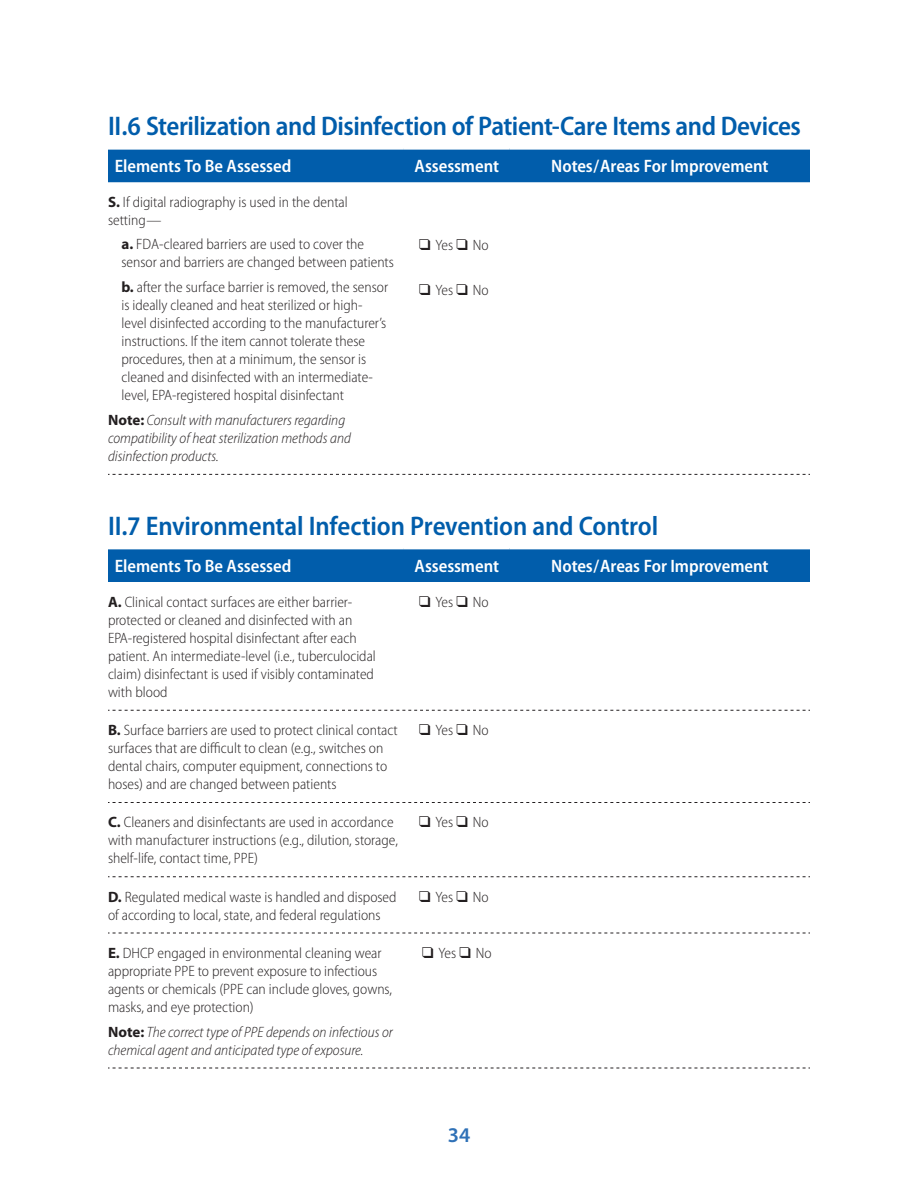
<style>
.page{position:relative;width:918px;height:1188px;background:#fff}
.page>*{position:absolute;margin:0;border:0;box-sizing:border-box;transform-origin:0 0}
.TH_Table__Column_Hea{font:600 semi-condensed 27px "Myriad Pro";letter-spacing:-.015em;color:#015dab}
.t1{font:600 21px "Myriad Pro";color:#2f71b7}
.TH_Table__Column_Hea-2{font:600 semi-condensed 18px "Myriad Pro";letter-spacing:-.005em;color:#fff}
.TD_Table__Data_FL_NE{font:300 semi-condensed 15px/18px "Myriad Pro";color:#231f20}
.TD_Table__Data_FL_NE-2{font:italic 300 semi-condensed 15px/18px "Myriad Pro";color:#231f20}
.TD_Table__Data_FL{font:300 semi-condensed 15px "Myriad Pro";color:#231f20}
.s1{font-weight:700;font-stretch:normal}
.s2{font-weight:700;font-style:normal;font-stretch:normal}
.s3{font-family:"Arial Unicode MS";font-weight:400;font-stretch:normal}
</style>
<div class="page">
<div style="left:108px;top:150px;width:702px;height:32px;background:#015dab"></div>
<svg style="left:108px;top:474px;width:702px;height:1px"></svg>
<div style="left:108px;top:549px;width:702px;height:33px;background:#015dab"></div>
<svg style="left:108px;top:710px;width:702px;height:1px"></svg>
<svg style="left:108px;top:802px;width:702px;height:1px"></svg>
<svg style="left:108px;top:876px;width:702px;height:1px"></svg>
<svg style="left:108px;top:933px;width:702px;height:1px"></svg>
<svg style="left:108px;top:1068px;width:702px;height:1px"></svg>
<p class="TH_Table__Column_Hea" style="left:108px;top:111px;width:694px">II.6 Sterilization and Disinfection of Patient-Care Items and Devices</p>
<p class="TH_Table__Column_Hea-2" style="left:115px;top:156px;width:178px">Elements To Be Assessed</p>
<p class="TH_Table__Column_Hea-2" style="left:415px;top:156px;width:86px">Assessment</p>
<p class="TH_Table__Column_Hea-2" style="left:551px;top:156px;width:219px">Notes/Areas For Improvement</p>
<p class="TD_Table__Data_FL_NE" style="left:108px;top:193px;width:241px"><span class="s1">S.</span> If digital radiography is used in the dental setting—</p>
<p class="TD_Table__Data_FL_NE" style="left:122px;top:236px;width:274px"><span class="s1">a.</span> FDA-cleared barriers are used to cover the sensor and barriers are changed between patients</p>
<p class="TD_Table__Data_FL_NE" style="left:122px;top:278px;width:268px"><span class="s1">b.</span> after the surface barrier is removed, the sensor is ideally cleaned and heat sterilized or high&shy;level disinfected according to the manufacturer’s instructions. If the item cannot tolerate these procedures, then at a minimum, the sensor is cleaned and disinfected with an intermediate&shy;level, EPA-registered hospital disinfectant</p>
<p class="TD_Table__Data_FL_NE-2" style="left:108px;top:411px;width:244px"><span class="s2">Note:</span> Consult with manufacturers regarding compatibility of heat sterilization methods and disinfection products.</p>
<p class="TD_Table__Data_FL" style="left:419px;top:237px;width:71px"><span class="s3">❑</span> Yes <span class="s3">❑</span> No</p>
<p class="TD_Table__Data_FL" style="left:419px;top:282px;width:71px"><span class="s3">❑</span> Yes <span class="s3">❑</span> No</p>
<p class="TH_Table__Column_Hea" style="left:108px;top:511px;width:552px">II.7 Environmental Infection Prevention and Control</p>
<p class="TH_Table__Column_Hea-2" style="left:115px;top:556px;width:178px">Elements To Be Assessed</p>
<p class="TH_Table__Column_Hea-2" style="left:415px;top:556px;width:86px">Assessment</p>
<p class="TH_Table__Column_Hea-2" style="left:551px;top:556px;width:219px">Notes/Areas For Improvement</p>
<p class="TD_Table__Data_FL_NE" style="left:108px;top:593px;width:269px"><span class="s1">A.</span> Clinical contact surfaces are either barrier&shy;protected or cleaned and disinfected with an EPA-registered hospital disinfectant after each patient. An intermediate-level (i.e., tuberculocidal claim) disinfectant is used if visibly contaminated with blood</p>
<p class="TD_Table__Data_FL" style="left:419px;top:594px;width:71px"><span class="s3">❑</span> Yes <span class="s3">❑</span> No</p>
<p class="TD_Table__Data_FL_NE" style="left:108px;top:721px;width:291px"><span class="s1">B.</span> Surface barriers are used to protect clinical contact surfaces that are difficult to clean (e.g., switches on dental chairs, computer equipment, connections to hoses) and are changed between patients</p>
<p class="TD_Table__Data_FL" style="left:419px;top:722px;width:71px"><span class="s3">❑</span> Yes <span class="s3">❑</span> No</p>
<p class="TD_Table__Data_FL_NE" style="left:108px;top:814px;width:291px"><span class="s1">C.</span> Cleaners and disinfectants are used in accordance with manufacturer instructions (e.g., dilution, storage, shelf-life, contact time, PPE)</p>
<p class="TD_Table__Data_FL" style="left:419px;top:814px;width:71px"><span class="s3">❑</span> Yes <span class="s3">❑</span> No</p>
<p class="TD_Table__Data_FL_NE" style="left:108px;top:888px;width:290px"><span class="s1">D.</span> Regulated medical waste is handled and disposed of according to local, state, and federal regulations</p>
<p class="TD_Table__Data_FL" style="left:419px;top:888px;width:71px"><span class="s3">❑</span> Yes <span class="s3">❑</span> No</p>
<p class="TD_Table__Data_FL_NE" style="left:108px;top:944px;width:286px"><span class="s1">E.</span> DHCP engaged in environmental cleaning wear appropriate PPE to prevent exposure to infectious agents or chemicals (PPE can include gloves, gowns, masks, and eye protection)</p>
<p class="TD_Table__Data_FL_NE-2" style="left:108px;top:1023px;width:286px"><span class="s2">Note:</span> The correct type of PPE depends on infectious or chemical agent and anticipated type of exposure.</p>
<p class="TD_Table__Data_FL" style="left:422px;top:945px;width:71px"><span class="s3">❑</span> Yes <span class="s3">❑</span> No</p>
<h2 class="t1" style="left:448px;top:1123px;width:24px">34</h2>
</div>
